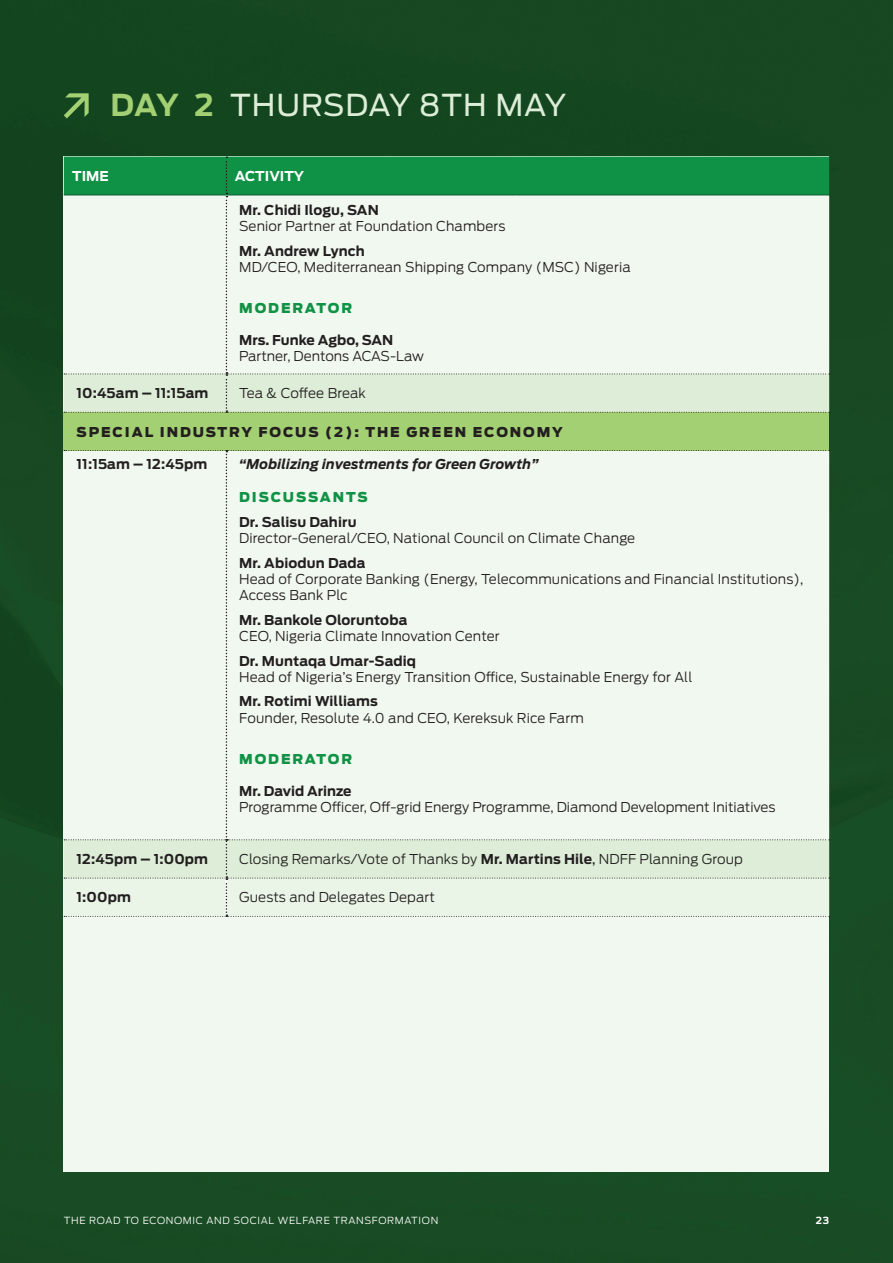
<style>
.page{position:relative;width:893px;height:1263px;background:#174821}
.page>*{position:absolute;margin:0;border:0;box-sizing:border-box;transform-origin:0 0}
.t1{font:30px "Ford Antenna";letter-spacing:.03em;color:#ddedd7}
.t2{font:300 13.5px/16.2px "Ford Antenna";letter-spacing:.01em;color:#231f20}
.t3{font:700 13.5px "Ford Antenna";letter-spacing:.01em;color:#231f20}
.t4{font:900 13.5px "Ford Antenna";letter-spacing:.14em;color:#231f20}
.t5{font:italic 700 13.5px "Ford Antenna";letter-spacing:.01em;color:#231f20}
.t6{font:900 13.5px "Ford Antenna";letter-spacing:.14em;color:#109246}
.t7{font:700 13.5px "Ford Antenna";color:#fff}
.t8{font:300 9.75px "Ford Antenna";letter-spacing:.07em;color:#fff}
.t9{font:700 9.75px "Ford Antenna";color:#fff}
.s1{font-weight:700;color:#a3d072}
.s2{font-weight:700}
.s3{font-weight:400}
</style>
<div class="page">
<div style="left:64px;top:196px;width:765px;height:975px;background:#f1f8ef"></div>
<div style="left:64px;top:412px;width:765px;height:38px;background:#a3d072"></div>
<svg style="left:64px;top:157px;width:766px;height:256px"></svg>
<svg style="left:64px;top:450px;width:766px;height:467px"></svg>
<svg style="left:64px;top:93px;width:25px;height:25px"></svg>
<h1 class="t1" style="left:111px;top:79px;width:457px"><span class="s1">DAY 2</span> THURSDAY 8TH MAY</h1>
<p class="t7" style="left:72px;top:164px;width:38px">TIME</p>
<p class="t7" style="left:235px;top:164px;width:71px">ACTIVITY</p>
<p class="t3" style="left:239px;top:198px;width:141px">Mr. Chidi Ilogu, SAN</p>
<p class="t2" style="left:239px;top:216px;width:268px">Senior Partner at Foundation Chambers</p>
<p class="t3" style="left:239px;top:239px;width:127px">Mr. Andrew Lynch</p>
<p class="t2" style="left:239px;top:257px;width:393px">MD/CEO, Mediterranean Shipping Company (MSC) Nigeria</p>
<p class="t6" style="left:239px;top:295px;width:115px">MODERATOR</p>
<p class="t3" style="left:239px;top:328px;width:155px">Mrs. Funke Agbo, SAN</p>
<p class="t2" style="left:239px;top:347px;width:186px">Partner, Dentons ACAS-Law</p>
<p class="t3" style="left:77px;top:381px;width:133px">10:45am – 11:15am</p>
<p class="t2" style="left:239px;top:384px;width:128px">Tea &amp; Coffee Break</p>
<p class="t4" style="left:77px;top:419px;width:488px">SPECIAL INDUSTRY FOCUS (2): THE GREEN ECONOMY</p>
<p class="t3" style="left:77px;top:452px;width:132px">11:15am – 12:45pm</p>
<p class="t5" style="left:239px;top:452px;width:301px">“Mobilizing investments for Green Growth”</p>
<p class="t6" style="left:239px;top:484px;width:130px">DISCUSSANTS</p>
<p class="t3" style="left:239px;top:509px;width:119px">Dr. Salisu Dahiru</p>
<p class="t2" style="left:239px;top:528px;width:398px">Director-General/CEO, National Council on Climate Change</p>
<p class="t3" style="left:239px;top:550px;width:128px">Mr. Abiodun Dada</p>
<p class="t2" style="left:239px;top:569px;width:566px">Head of Corporate Banking (Energy, Telecommunications and Financial Institutions),<br>Access Bank Plc</p>
<p class="t3" style="left:239px;top:607px;width:170px">Mr. Bankole Oloruntoba</p>
<p class="t2" style="left:239px;top:626px;width:262px">CEO, Nigeria Climate Innovation Center</p>
<p class="t3" style="left:239px;top:648px;width:178px">Dr. Muntaqa Umar-Sadiq</p>
<p class="t2" style="left:239px;top:667px;width:455px">Head of Nigeria’s Energy Transition Office, Sustainable Energy for All</p>
<p class="t3" style="left:239px;top:689px;width:140px">Mr. Rotimi Williams</p>
<p class="t2" style="left:239px;top:708px;width:346px">Founder, Resolute 4.0 and CEO, Kereksuk Rice Farm</p>
<p class="t6" style="left:239px;top:746px;width:115px">MODERATOR</p>
<p class="t3" style="left:239px;top:779px;width:114px">Mr. David Arinze</p>
<p class="t2" style="left:239px;top:797px;width:538px">Programme Officer, Off-grid Energy Programme, Diamond Development Initiatives</p>
<p class="t3" style="left:77px;top:847px;width:133px">12:45pm – 1:00pm</p>
<p class="t2" style="left:239px;top:849px;width:505px">Closing Remarks/Vote of Thanks by <span class="s2">Mr. Martins Hile</span><span class="s3">,</span> NDFF Planning Group</p>
<p class="t3" style="left:77px;top:885px;width:56px">1:00pm</p>
<p class="t2" style="left:239px;top:888px;width:197px">Guests and Delegates Depart</p>
<p class="t8" style="left:64px;top:1212px;width:376px">THE ROAD TO ECONOMIC AND SOCIAL WELFARE TRANSFORMATION</p>
<p class="t9" style="left:816px;top:1212px;width:15px">23</p>
</div>
